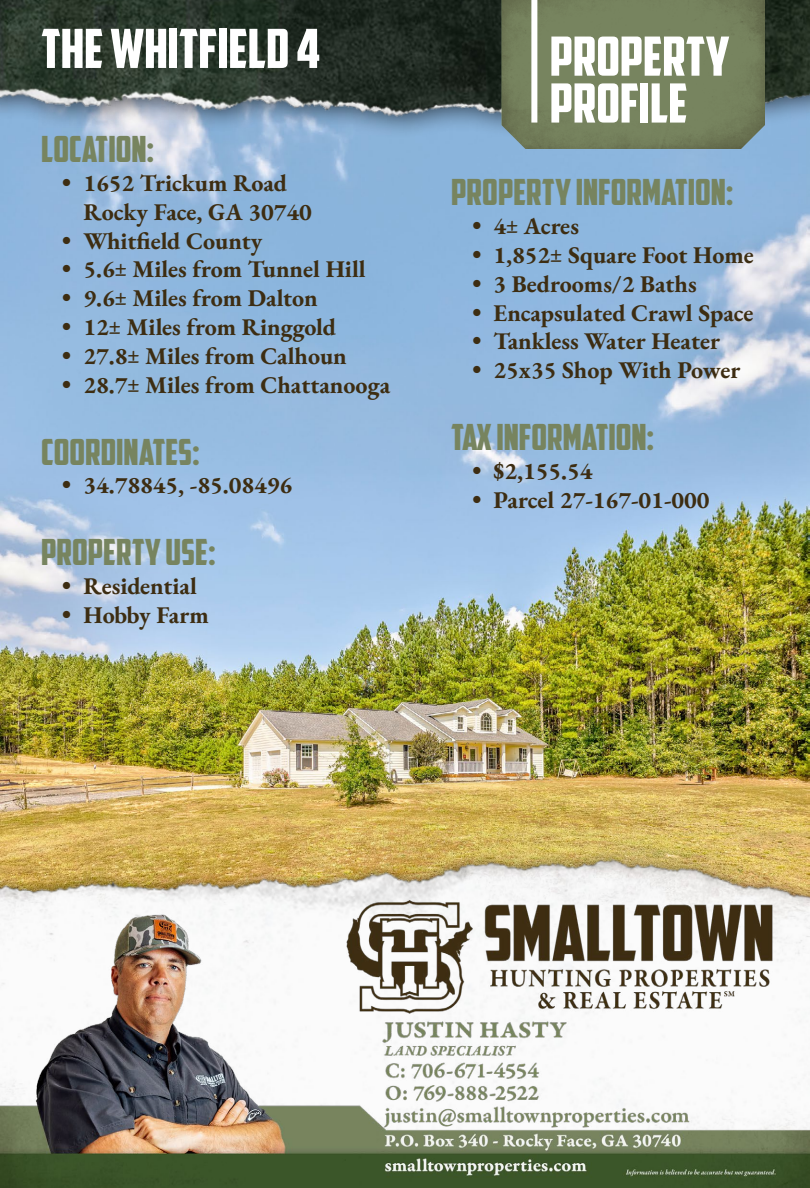
<style>
.page{position:relative;width:810px;height:1188px;background:#fff}
.page>*{position:absolute;margin:0;border:0;box-sizing:border-box;transform-origin:0 0}
.t1{font:54px/46.8px "American Captain";color:#fff}
.t2{font:36px "American Captain";color:#77845f}
.t3{font:24px/28.8px "EB Garamond";color:#3d2d12}
</style>
<div class="page">
<img style="left:0;top:169px;width:810px;height:640px">
<img style="left:0;top:0;width:810px;height:169px">
<img style="left:502px;top:0;width:263px;height:149px">
<div style="left:531px;top:0;width:6px;height:123px;background:#fff"></div>
<img style="left:0;top:809px;width:810px;height:91px">
<img style="left:0;top:900px;width:810px;height:288px">
<h1 class="t1" style="left:41px;top:25px;width:281px">THE WHITFIELD 4</h1>
<h1 class="t1" style="left:550px;top:33px;width:181px">PROPERTY<br>PROFILE</h1>
<h2 class="t2" style="left:41px;top:128px;width:115px">LOCATION:</h2>
<p class="t3" style="left:83px;top:169px;width:230px;text-indent:-21px">• 1652 Trickum Road<br>Rocky Face, GA 30740</p>
<p class="t3" style="left:62px;top:226px;width:201px">• Whitfield County</p>
<p class="t3" style="left:62px;top:255px;width:305px">• 5.6± Miles from Tunnel Hill</p>
<p class="t3" style="left:62px;top:284px;width:257px">• 9.6± Miles from Dalton</p>
<p class="t3" style="left:62px;top:313px;width:275px">• 12± Miles from Ringgold</p>
<p class="t3" style="left:62px;top:341px;width:286px">• 27.8± Miles from Calhoun</p>
<p class="t3" style="left:62px;top:370px;width:329px">• 28.7± Miles from Chattanooga</p>
<h2 class="t2" style="left:41px;top:430px;width:160px">COORDINATES:</h2>
<p class="t3" style="left:62px;top:471px;width:231px">• 34.78845, -85.08496</p>
<h2 class="t2" style="left:451px;top:171px;width:284px">PROPERTY INFORMATION:</h2>
<p class="t3" style="left:472px;top:212px;width:108px">• 4± Acres</p>
<p class="t3" style="left:472px;top:241px;width:283px">• 1,852± Square Foot Home</p>
<p class="t3" style="left:472px;top:269px;width:226px">• 3 Bedrooms/2 Baths</p>
<p class="t3" style="left:472px;top:298px;width:283px">• Encapsulated Crawl Space</p>
<p class="t3" style="left:472px;top:327px;width:249px">• Tankless Water Heater</p>
<p class="t3" style="left:472px;top:356px;width:270px">• 25x35 Shop With Power</p>
<h2 class="t2" style="left:451px;top:416px;width:205px">TAX INFORMATION:</h2>
<p class="t3" style="left:472px;top:457px;width:122px">• $2,155.54</p>
<p class="t3" style="left:472px;top:485px;width:239px">• Parcel 27-167-01-000</p>
<h2 class="t2" style="left:41px;top:531px;width:176px">PROPERTY USE:</h2>
<p class="t3" style="left:62px;top:572px;width:136px">• Residential</p>
<p class="t3" style="left:62px;top:601px;width:148px">• Hobby Farm</p>
</div>
